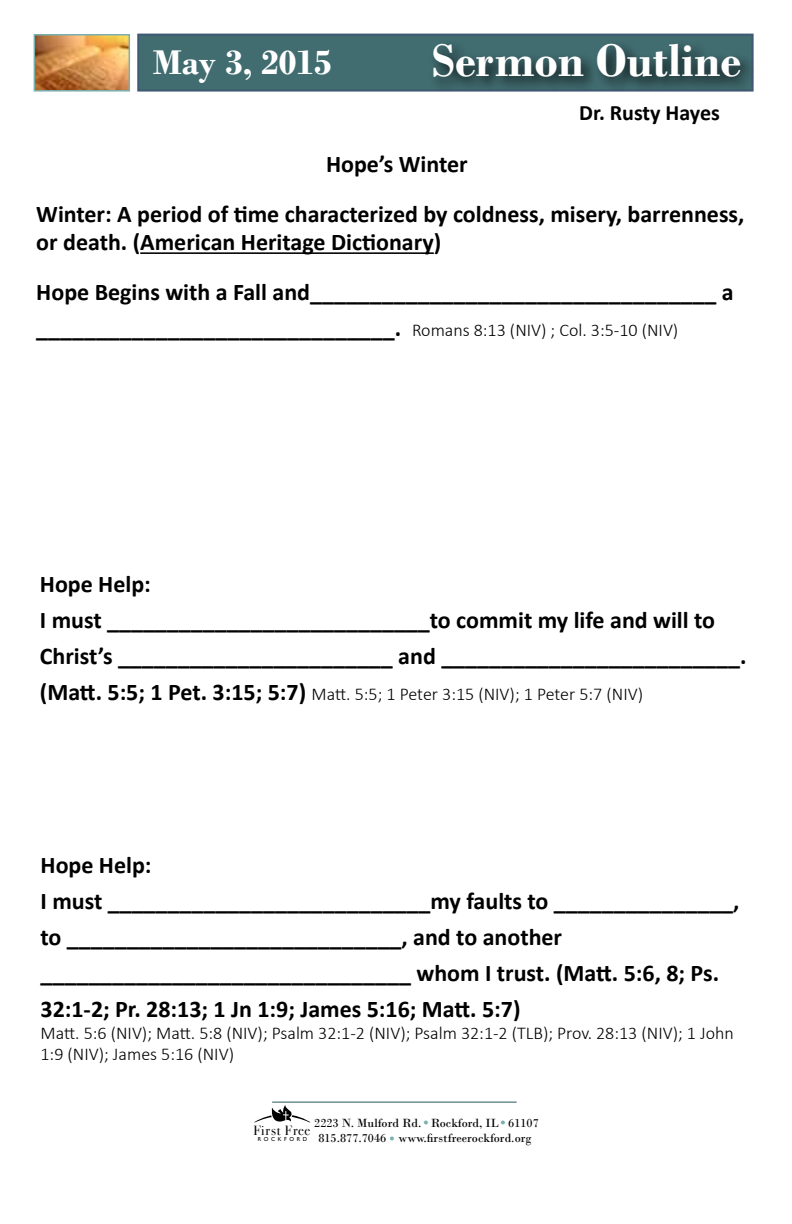
<style>
.page{position:relative;width:792px;height:1224px;background:#fff}
.page>*{position:absolute;margin:0;border:0;box-sizing:border-box;transform-origin:0 0}
.t1{font:700 48px "Bodoni";color:#fff}
.t2{font:700 36px "Bodoni";color:#fff}
.t3{font:700 24px/36px "Calibri";color:#000}
.t4{font:700 22px "Calibri";color:#000}
.t5{font:300 18px/21.6px "Calibri";color:#000}
.t6{font:13.6px "ITC Bodoni 72 Com";letter-spacing:.055em;color:#000}
.t7{font:12.4px/15px "Bodoni";color:#000;text-align:center}
.t8{font:6.8px "Wingdings";color:#7bb0b0}
.t9{font:5.8px "Gill Sans";letter-spacing:.45em;color:#000}
.s1{font-weight:300;font-size:18px}
.s2{font-weight:700;font-size:24px}
</style>
<div class="page">
<div style="left:137px;top:34px;width:617px;height:58px;background:#416c70;border:2px solid #3f5874"></div>
<img style="left:37px;top:37px;width:90px;height:52px">
<div style="left:34px;top:34px;width:96px;height:58px;border:2px solid #7bb0b0"></div>
<div style="left:430px;top:39px;width:327px;height:55px;background:#000;opacity:.75"></div>
<hr style="left:272px;top:1102px;width:245px;height:1px;background:#416c70">
<svg style="left:254px;top:1105px;width:56px;height:17px"></svg>
<hr style="left:140px;top:252px;width:294px;height:2px;background:#000">
<h2 class="t2" style="left:153px;top:41px;width:181px">May 3, 2015</h2>
<h1 class="t1" style="left:432px;top:32px;width:311px">Sermon Outline</h1>
<p class="t4" style="left:579px;top:98px;width:142px">Dr. Rusty Hayes</p>
<p class="t3" style="left:326px;top:146px;width:143px">Hope’s Winter</p>
<p class="t3" style="left:36px;top:199px;width:710px;line-height:28.8px">Winter: A period of time characterized by coldness, misery, barrenness, or death. (American Heritage Dictionary)</p>
<p class="t3" style="left:36px;top:274px;width:699px">Hope Begins with a Fall and__________________________________ a ______________________________. <span class="s1">Romans 8:13 (NIV) ; Col. 3:5-10 (NIV)</span></p>
<p class="t3" style="left:40px;top:566px;width:708px">Hope Help:<br>I must ___________________________to commit my life and will to<br>Christ’s _______________________ and _________________________.</p>
<p class="t5" style="left:40px;top:683px;width:605px"><span class="s2">(Matt. 5:5; 1 Pet. 3:15; 5:7)</span> Matt. 5:5; 1 Peter 3:15 (NIV); 1 Peter 5:7 (NIV)</p>
<p class="t3" style="left:41px;top:847px;width:700px">Hope Help:<br>I must ___________________________my faults to _______________, to ____________________________, and to another _______________________________ whom I trust. (Matt. 5:6, 8; Ps.<br>32:1-2; Pr. 28:13; 1 Jn 1:9; James 5:16; Matt. 5:7)</p>
<p class="t5" style="left:41px;top:1022px;width:695px">Matt. 5:6 (NIV); Matt. 5:8 (NIV); Psalm 32:1-2 (NIV); Psalm 32:1-2 (TLB); Prov. 28:13 (NIV); 1 John<br>1:9 (NIV); James 5:16 (NIV)</p>
<p class="t7" style="left:314px;top:1115px;width:226px">2223 N. Mulford Rd. Rockford, IL 61107<br>815.877.7046 www.firstfreerockford.org</p>
<p class="t8" style="left:423px;top:1119px;width:7px">●</p>
<p class="t8" style="left:501px;top:1119px;width:7px">●</p>
<p class="t6" style="left:253px;top:1122px;width:59px">First Free</p>
<p class="t9" style="left:258px;top:1136px;width:51px">ROCKFORD</p>
<p class="t8" style="left:390px;top:1135px;width:7px">●</p>
</div>
